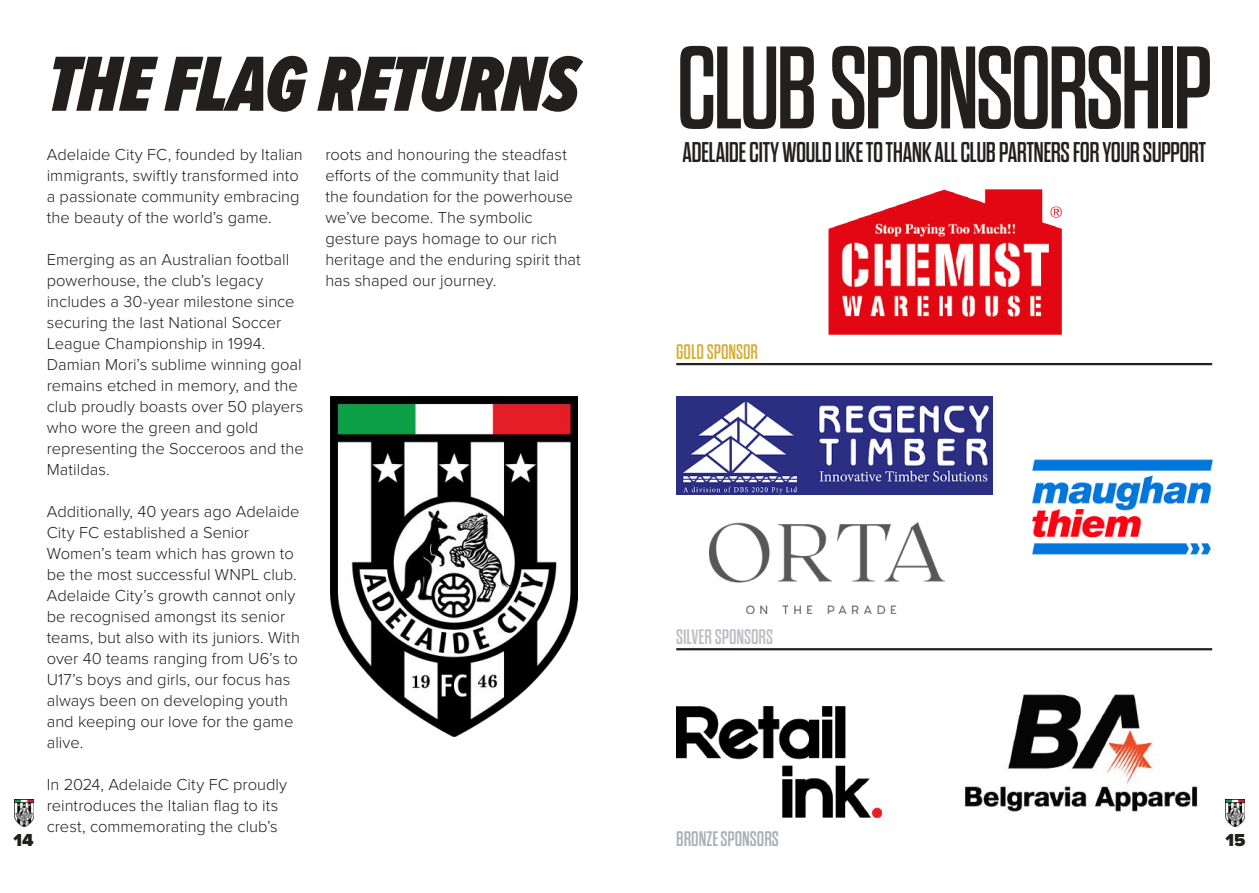
<style>
.page{position:relative;width:1259px;height:893px;background:#fff}
.page>*{position:absolute;margin:0;border:0;box-sizing:border-box;transform-origin:0 0}
.t1{font:117px "Dharma Gothic E";letter-spacing:-.035em;color:#241f1f}
.t2{font:italic 900 81px "Proxima Nova Ex Cn";letter-spacing:-.015em;color:#241f1f}
.t3{font:28.5px "Dharma Gothic E";letter-spacing:-.015em;color:#241f1f}
.t4{font:21px "Dharma Gothic E";color:#bfbcc2}
.t5{font:21px "Dharma Gothic E";color:#a8b0b3}
.t6{font:21px "Dharma Gothic E";color:#d4af37}
.t7{font:900 18px "Proxima Nova";color:#241f1f}
.t8{font:300 16.5px/21px "Proxima Nova";color:#241f1f}
</style>
<div class="page">
<img style="left:1226px;top:800px;width:19px;height:26px">
<img style="left:14px;top:800px;width:19px;height:26px">
<img style="left:710px;top:522px;width:234px;height:92px">
<img style="left:965px;top:694px;width:233px;height:118px">
<img style="left:676px;top:707px;width:205px;height:110px">
<img style="left:828px;top:189px;width:233px;height:145px">
<hr style="left:676px;top:363px;width:536px;height:2px;background:#241f1f">
<hr style="left:676px;top:648px;width:536px;height:2px;background:#241f1f">
<img style="left:676px;top:396px;width:316px;height:98px">
<img style="left:1032px;top:459px;width:180px;height:96px">
<img style="left:331px;top:397px;width:246px;height:339px">
<h2 class="t2" style="left:47px;top:25px;width:534px">THE FLAG RETURNS</h2>
<h1 class="t1" style="left:676px;top:30px;width:537px">CLUB SPONSORSHIP</h1>
<p class="t8" style="left:47px;top:143px;width:258px">Adelaide City FC, founded by Italian</p>
<h3 class="t3" style="left:682px;top:138px;width:525px">ADELAIDE CITY WOULD LIKE TO THANK ALL CLUB PARTNERS FOR YOUR SUPPORT</h3>
<p class="t8" style="left:47px;top:164px;width:254px;text-align:justify">immigrants, swiftly transformed into a passionate community embracing the beauty of the world’s game.</p>
<p class="t8" style="left:47px;top:248px;width:258px">Emerging as an Australian football powerhouse, the club’s legacy includes a 30-year milestone since securing the last National Soccer<br>League Championship in 1994.<br>Damian Mori’s sublime winning goal remains etched in memory, and the club proudly boasts over 50 players who wore the green and gold representing the Socceroos and the<br>Matildas.</p>
<p class="t8" style="left:47px;top:500px;width:255px">Additionally, 40 years ago Adelaide<br>City FC established a Senior<br>Women’s team which has grown to be the most successful WNPL club.<br>Adelaide City’s growth cannot only be recognised amongst its senior teams, but also with its juniors. With over 40 teams ranging from U6’s to<br>U17’s boys and girls, our focus has always been on developing youth and keeping our love for the game alive.</p>
<p class="t8" style="left:47px;top:773px;width:242px">In 2024, Adelaide City FC proudly reintroduces the Italian flag to its crest, commemorating the club’s</p>
<p class="t8" style="left:325px;top:143px;width:257px">roots and honouring the steadfast efforts of the community that laid the foundation for the powerhouse we’ve become. The symbolic gesture pays homage to our rich heritage and the enduring spirit that has shaped our journey.</p>
<p class="t6" style="left:676px;top:341px;width:83px">GOLD SPONSOR</p>
<p class="t4" style="left:676px;top:626px;width:98px">SILVER SPONSORS</p>
<p class="t5" style="left:676px;top:828px;width:104px">BRONZE SPONSORS</p>
<p class="t7" style="left:13px;top:827px;width:22px">14</p>
<p class="t7" style="left:1225px;top:827px;width:21px">15</p>
</div>
